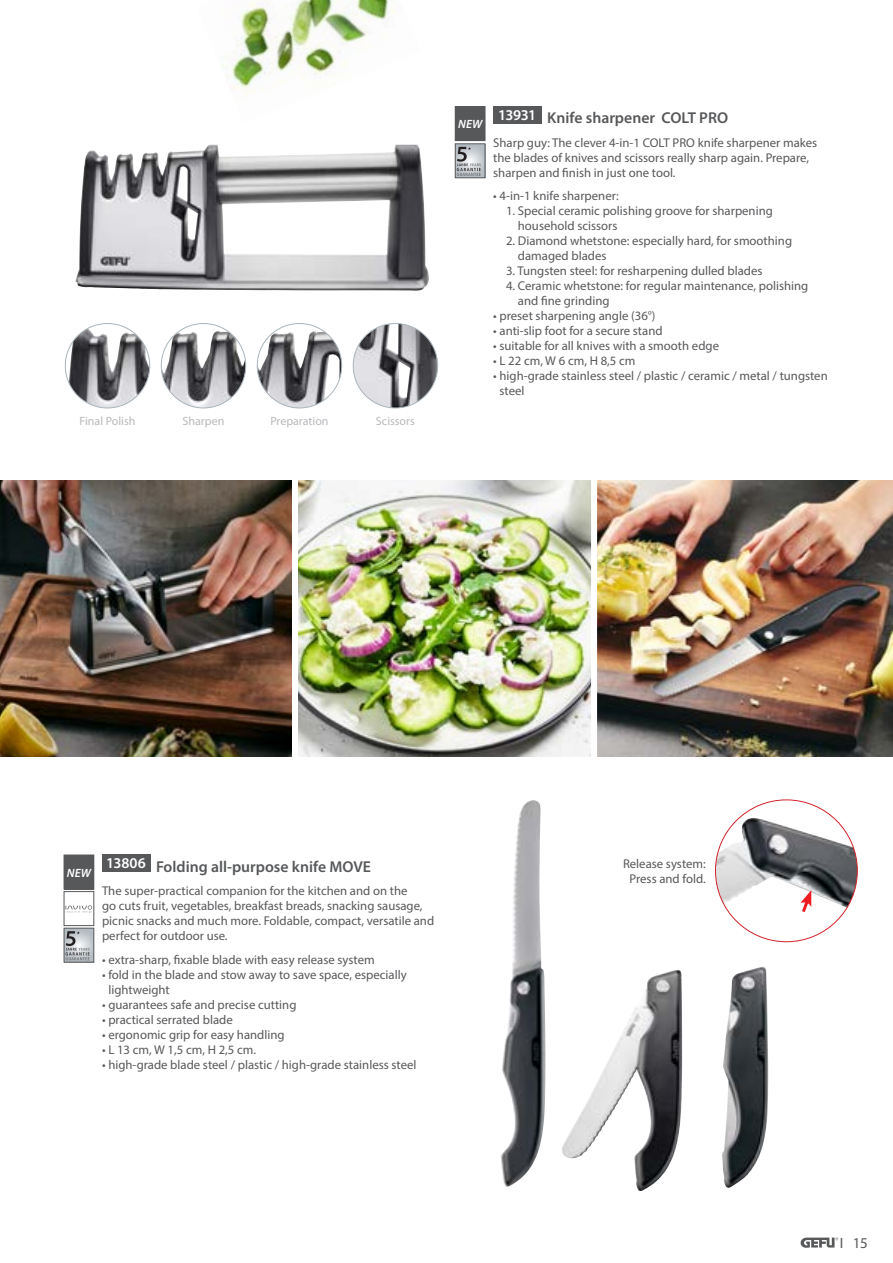
<style>
.page{position:relative;width:893px;height:1263px;background:#fff}
.page>*{position:absolute;margin:0;border:0;box-sizing:border-box;transform-origin:0 0}
.t1{font:600 15.75px "Myriad Pro";color:#57585a}
.t2{font:15px "Myriad Pro";color:#57585a}
.t3{font:12.75px/15px "Myriad Pro";color:#57585a}
.t4{font:12px "Myriad Pro";color:#b8b9bc}
.t5{font:italic 600 12px "Myriad Pro";letter-spacing:.015em;color:#fff}
</style>
<div class="page">
<img style="left:457px;top:146px;width:26px;height:30px">
<svg style="left:457px;top:147px;width:24px;height:29px"></svg>
<div style="left:455px;top:144px;width:30px;height:34px;border:1px solid #57585a"></div>
<div style="left:455px;top:107px;width:30px;height:34px;background:#57585a"></div>
<div style="left:455px;top:106px;width:30px;height:35px;border:1px solid #57585a"></div>
<img style="left:76px;top:145px;width:319px;height:144px">
<img style="left:0;top:480px;width:292px;height:277px">
<img style="left:299px;top:480px;width:292px;height:277px">
<img style="left:597px;top:480px;width:296px;height:277px">
<img style="left:715px;top:818px;width:142px;height:89px">
<img style="left:562px;top:970px;width:116px;height:189px">
<img style="left:502px;top:800px;width:29px;height:348px">
<img style="left:722px;top:967px;width:46px;height:221px">
<svg style="left:66px;top:931px;width:24px;height:29px"></svg>
<div style="left:64px;top:928px;width:30px;height:34px;border:1px solid #57585a"></div>
<svg style="left:66px;top:905px;width:26px;height:8px"></svg>
<div style="left:64px;top:891px;width:30px;height:35px;border:1px solid #57585a"></div>
<div style="left:64px;top:855px;width:30px;height:34px;background:#57585a"></div>
<img style="left:220px;top:0;width:175px;height:96px">
<img style="left:257px;top:331px;width:85px;height:77px">
<img style="left:161px;top:331px;width:85px;height:77px">
<img style="left:353px;top:324px;width:85px;height:84px">
<img style="left:69px;top:328px;width:81px;height:80px">
<div style="left:493px;top:106px;width:48px;height:17px;background:#57585a"></div>
<div style="left:102px;top:855px;width:48px;height:17px;background:#57585a"></div>
<svg style="left:799px;top:890px;width:13px;height:22px"></svg>
<svg style="left:801px;top:1237px;width:37px;height:11px"></svg>
<p class="t4" style="left:80px;top:414px;width:57px">Final Polish</p>
<p class="t4" style="left:183px;top:414px;width:43px">Sharpen</p>
<p class="t4" style="left:270px;top:414px;width:60px">Preparation</p>
<p class="t4" style="left:376px;top:414px;width:40px">Scissors</p>
<p class="t5" style="left:458px;top:116px;width:26px">NEW</p>
<p class="t1" style="left:498px;top:108px;width:231px"><sup>13931</sup> Knife sharpener COLT PRO</p>
<p class="t3" style="left:493px;top:135px;width:326px">Sharp guy: The clever 4-in-1 COLT PRO knife sharpener makes the blades of knives and scissors really sharp again. Prepare, sharpen and finish in just one tool.</p>
<p class="t3" style="left:493px;top:188px;width:127px">• 4-in-1 knife sharpener:</p>
<p class="t3" style="left:518px;top:203px;width:256px;text-indent:-12px">1. Special ceramic polishing groove for sharpening household scissors</p>
<p class="t3" style="left:518px;top:233px;width:276px;text-indent:-12px">2. Diamond whetstone: especially hard, for smoothing damaged blades</p>
<p class="t3" style="left:506px;top:263px;width:258px">3. Tungsten steel: for resharpening dulled blades</p>
<p class="t3" style="left:518px;top:278px;width:292px;text-indent:-12px">4. Ceramic whetstone: for regular maintenance, polishing and fine grinding</p>
<p class="t3" style="left:493px;top:308px;width:164px">• preset sharpening angle (36°)</p>
<p class="t3" style="left:493px;top:323px;width:171px">• anti-slip foot for a secure stand</p>
<p class="t3" style="left:493px;top:338px;width:227px">• suitable for all knives with a smooth edge</p>
<p class="t3" style="left:493px;top:353px;width:144px">• L 22 cm, W 6 cm, H 8,5 cm</p>
<p class="t3" style="left:500px;top:368px;width:330px;text-indent:-6px">• high-grade stainless steel / plastic / ceramic / metal / tungsten steel</p>
<p class="t5" style="left:67px;top:865px;width:26px">NEW</p>
<p class="t1" style="left:106px;top:856px;width:266px"><sup>13806</sup> Folding all-purpose knife MOVE</p>
<p class="t3" style="left:102px;top:883px;width:334px">The super-practical companion for the kitchen and on the<br>go cuts fruit, vegetables, breakfast breads, snacking sausage, picnic snacks and much more. Foldable, compact, versatile and perfect for outdoor use.</p>
<p class="t3" style="left:102px;top:952px;width:274px">• extra-sharp, fixable blade with easy release system</p>
<p class="t3" style="left:108px;top:967px;width:300px;text-indent:-6px">• fold in the blade and stow away to save space, especially lightweight</p>
<p class="t3" style="left:102px;top:997px;width:196px">• guarantees safe and precise cutting</p>
<p class="t3" style="left:102px;top:1012px;width:132px">• practical serrated blade</p>
<p class="t3" style="left:102px;top:1027px;width:184px">• ergonomic grip for easy handling</p>
<p class="t3" style="left:102px;top:1042px;width:156px">• L 13 cm, W 1,5 cm, H 2,5 cm.</p>
<p class="t3" style="left:102px;top:1057px;width:316px">• high-grade blade steel / plastic / high-grade stainless steel</p>
<p class="t3" style="left:623px;top:856px;width:84px;text-align:center">Release system:<br>Press and fold.</p>
<p class="t2" style="left:840px;top:1233px;width:30px">I 15</p>
</div>
